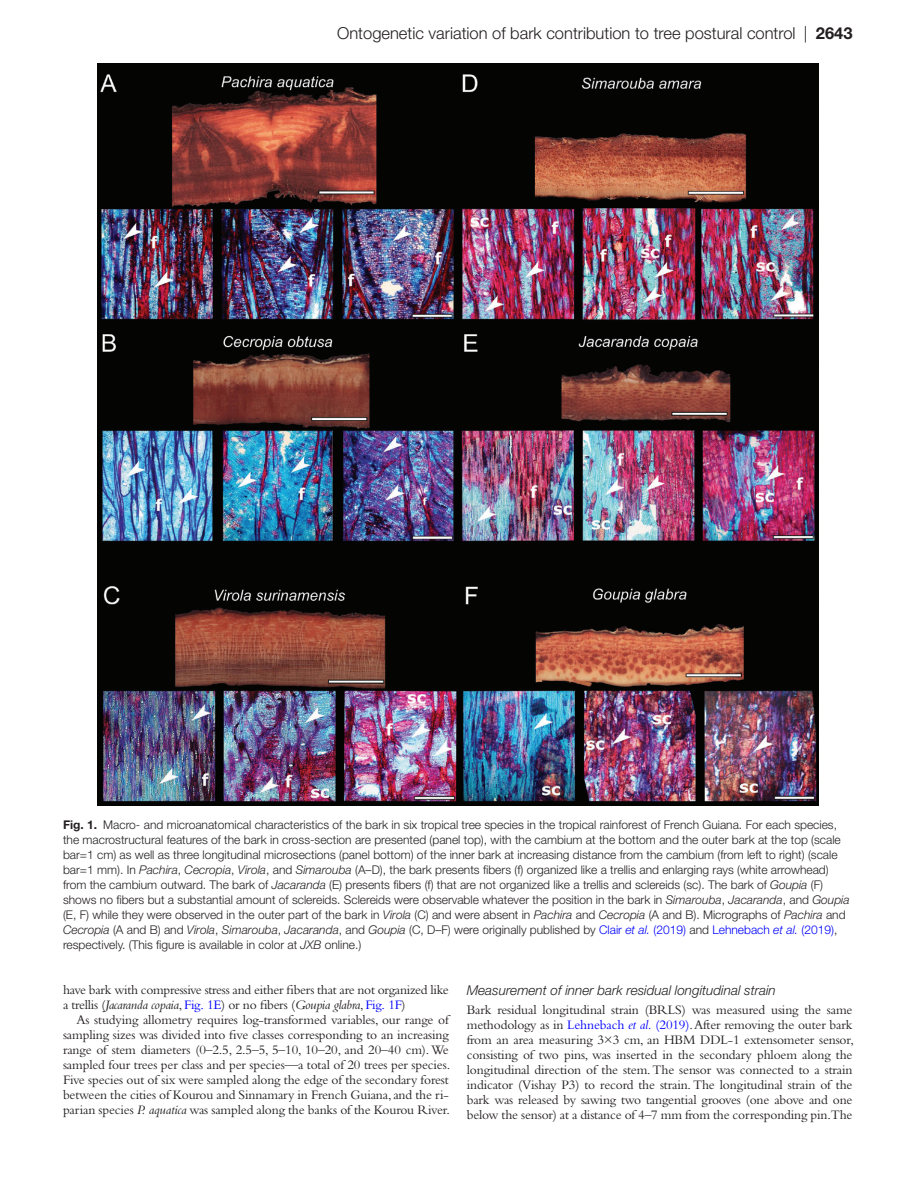
<style>
.page{position:relative;width:919px;height:1187px;background:#fff}
.page>*{position:absolute;margin:0;border:0;box-sizing:border-box;transform-origin:0 0}
.t1{font:300 16.5px "Helvetica Neue LT Std";color:#231f20}
.t2{font:13.5px/15px "Bembo Std";letter-spacing:-.01em;color:#231f20;text-align:justify}
.t3{font:italic 300 13.5px "Helvetica Neue LT Std";color:#231f20}
.t4{font:300 12px/15px "Helvetica Neue LT Std";color:#231f20}
.s1{font-weight:700}
.s2{font-style:italic}
.s3{color:#00f}
.s4{font-style:italic;color:#00f}
</style>
<div class="page">
<img style="left:97px;top:63px;width:720px;height:742px">
<h1 class="t1" style="left:337px;top:23px;width:517px">Ontogenetic variation of bark contribution to tree postural control | <span class="s1">2643</span></h1>
<p class="t4" style="left:63px;top:817px;width:788px"><span class="s1">Fig. 1.</span> Macro- and microanatomical characteristics of the bark in six tropical tree species in the tropical rainforest of French Guiana. For each species, the macrostructural features of the bark in cross-section are presented (panel top), with the cambium at the bottom and the outer bark at the top (scale bar=1 cm) as well as three longitudinal microsections (panel bottom) of the inner bark at increasing distance from the cambium (from left to right) (scale bar=1 mm). In <span class="s2">Pachira</span>, <span class="s2">Cecropia</span>, <span class="s2">Virola</span>, and <span class="s2">Simarouba</span> (A–D), the bark presents fibers (f) organized like a trellis and enlarging rays (white arrowhead) from the cambium outward. The bark of <span class="s2">Jacaranda</span> (E) presents fibers (f) that are not organized like a trellis and sclereids (sc). The bark of <span class="s2">Goupia</span> (F) shows no fibers but a substantial amount of sclereids. Sclereids were observable whatever the position in the bark in <span class="s2">Simarouba</span>, <span class="s2">Jacaranda</span>, and <span class="s2">Goupia </span>(E, F) while they were observed in the outer part of the bark in <span class="s2">Virola</span> (C) and were absent in <span class="s2">Pachira</span> and <span class="s2">Cecropia</span> (A and B). Micrographs of <span class="s2">Pachira</span> and <span class="s2">Cecropia</span> (A and B) and <span class="s2">Virola</span>, <span class="s2">Simarouba</span>, <span class="s2">Jacaranda</span>, and <span class="s2">Goupia</span> (C, D–F) were originally published by <span class="s3">Clair</span> <span class="s4">et al.</span> <span class="s3">(2019)</span> and <span class="s3">Lehnebach</span> <span class="s4">et al.</span> <span class="s3">(2019)</span>, respectively. (This figure is available in color at <span class="s2">JXB</span> online.)</p>
<p class="t2" style="left:63px;top:982px;width:387px">have bark with compressive stress and either fibers that are not organized like a trellis (<span class="s2">Jacaranda copaia</span>, <span class="s3">Fig. 1E</span>) or no fibers (<span class="s2">Goupia glabra</span>, <span class="s3">Fig. 1F</span>)</p>
<p class="t2" style="left:63px;top:1012px;width:388px;text-indent:14px">As studying allometry requires log-transformed variables, our range of sampling sizes was divided into five classes corresponding to an increasing range of stem diameters (0–2.5, 2.5–5, 5–10, 10–20, and 20–40 cm). We sampled four trees per class and per species—a total of 20 trees per species.<br>Five species out of six were sampled along the edge of the secondary forest between the cities of Kourou and Sinnamary in French Guiana, and the ri&shy;parian species <span class="s2">P. aquatica</span> was sampled along the banks of the Kourou River.</p>
<p class="t3" style="left:467px;top:982px;width:310px">Measurement of inner bark residual longitudinal strain</p>
<p class="t2" style="left:467px;top:1002px;width:388px">Bark residual longitudinal strain (BRLS) was measured using the same methodology as in <span class="s3">Lehnebach</span> <span class="s4">et al.</span> <span class="s3">(2019)</span>. After removing the outer bark from an area measuring 3×3 cm, an HBM DDL-1 extensometer sensor, consisting of two pins, was inserted in the secondary phloem along the longitudinal direction of the stem. The sensor was connected to a strain indicator (Vishay P3) to record the strain. The longitudinal strain of the bark was released by sawing two tangential grooves (one above and one below the sensor) at a distance of 4–7 mm from the corresponding pin.The</p>
</div>
